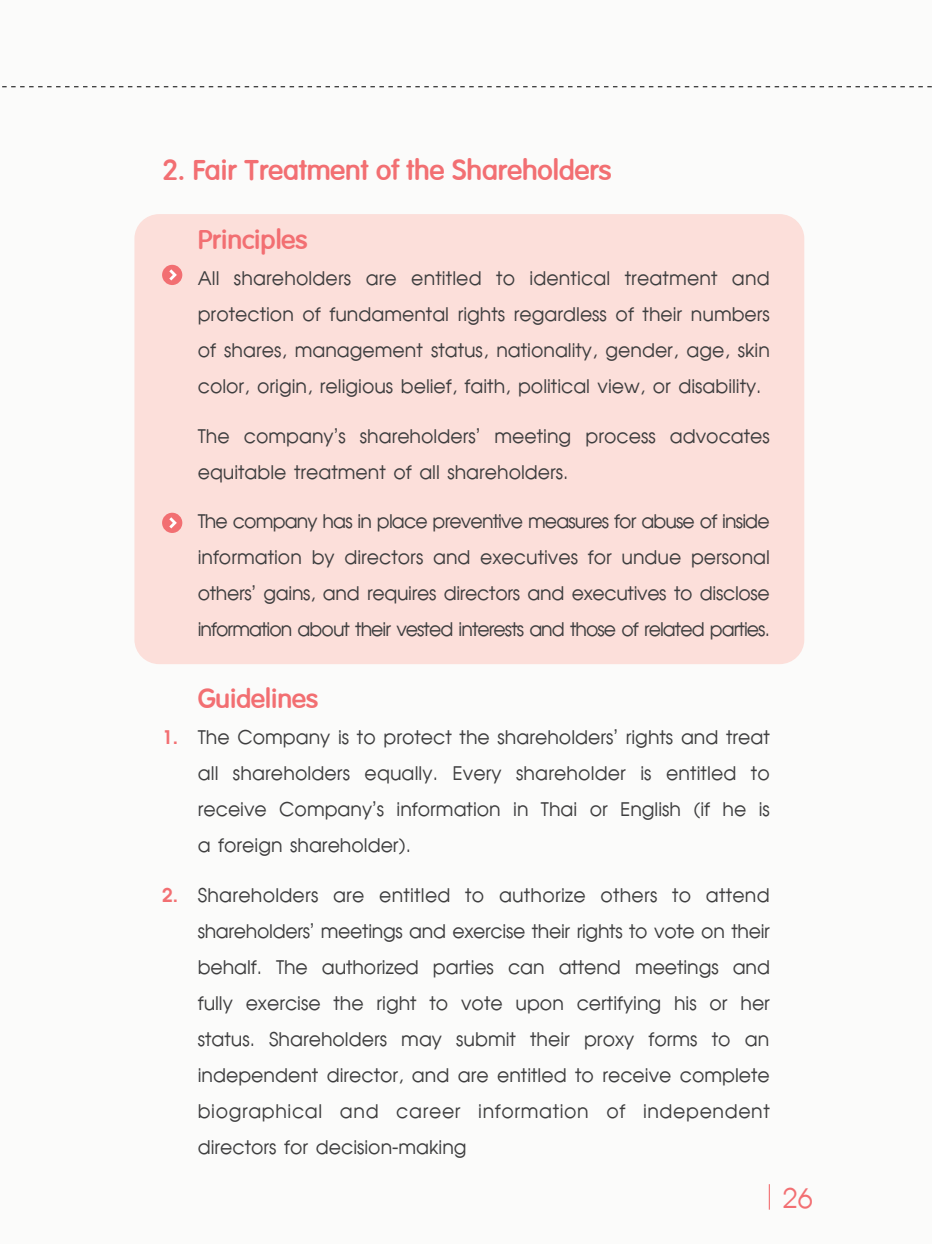
<style>
.page{position:relative;width:932px;height:1244px;background:#fbfbfa}
.page>*{position:absolute;margin:0;border:0;box-sizing:border-box;transform-origin:0 0}
.t1{font:45px "UPC Hyacinth";color:#f26f72}
.Masterpage{font:700 42.75px "DB Sai Krok X";color:#f26f72}
.Masterpage-2{font:700 40.5px "DB Sai Krok X";color:#f26f72}
.Masterpage-3{font:31.5px/36px "UPC Hyacinth";color:#3e3e3f;text-align:justify}
.Masterpage-4{font:31.5px "UPC Hyacinth Bold";color:#f26f72}
</style>
<div class="page">
<div style="left:134px;top:214px;width:670px;height:450px;background:#fcdfda;border-radius:25px"></div>
<div style="left:162px;top:265px;width:20px;height:20px;background:#f26f72;border-radius:50%"></div>
<svg style="left:169px;top:269px;width:8px;height:11px"></svg>
<div style="left:162px;top:513px;width:20px;height:20px;background:#f26f72;border-radius:50%"></div>
<svg style="left:169px;top:517px;width:8px;height:11px"></svg>
<svg style="left:2px;top:86px;width:930px;height:1px"></svg>
<hr style="left:768px;top:1184px;width:2px;height:25px;background:#f26f72">
<p class="Masterpage" style="left:162px;top:148px;width:451px">2. Fair Treatment of the Shareholders</p>
<p class="Masterpage-4" style="left:162px;top:716px;width:17px">1.</p>
<p class="Masterpage-4" style="left:162px;top:874px;width:17px">2.</p>
<p class="Masterpage-2" style="left:198px;top:218px;width:111px">Principles</p>
<p class="Masterpage-3" style="left:198px;top:259px;width:573px">All shareholders are entitled to identical treatment and protection of fundamental rights regardless of their numbers of shares, management status, nationality, gender, age, skin color, origin, religious belief, faith, political view, or disability.</p>
<p class="Masterpage-3" style="left:198px;top:416px;width:573px">The company’s shareholders’ meeting process advocates equitable treatment of all shareholders.</p>
<p class="Masterpage-3" style="left:198px;top:502px;width:573px">The company has in place preventive measures for abuse of inside information by directors and executives for undue personal others’ gains, and requires directors and executives to disclose information about their vested interests and those of related parties.</p>
<p class="Masterpage-2" style="left:198px;top:677px;width:122px">Guidelines</p>
<p class="Masterpage-3" style="left:198px;top:718px;width:573px">The Company is to protect the shareholders’ rights and treat all shareholders equally. Every shareholder is entitled to receive Company’s information in Thai or English (if he is a foreign shareholder).</p>
<p class="Masterpage-3" style="left:198px;top:875px;width:574px">Shareholders are entitled to authorize others to attend shareholders’ meetings and exercise their rights to vote on their behalf. The authorized parties can attend meetings and fully exercise the right to vote upon certifying his or her status. Shareholders may submit their proxy forms to an independent director, and are entitled to receive complete biographical and career information of independent directors for decision-making</p>
<h1 class="t1" style="left:782px;top:1168px;width:31px">26</h1>
</div>
